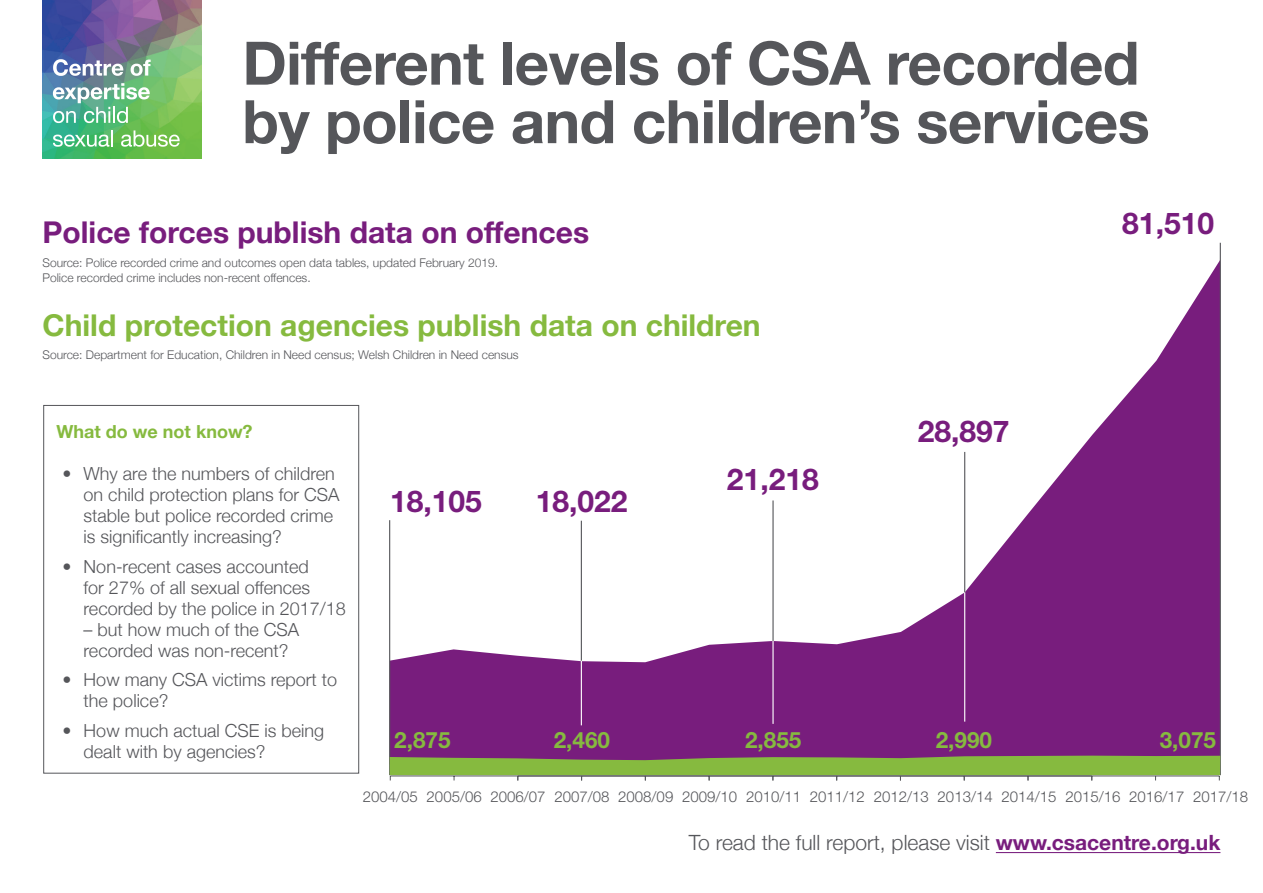
<style>
.page{position:relative;width:1263px;height:893px;background:#fff}
.page>*{position:absolute;margin:0;border:0;box-sizing:border-box;transform-origin:0 0}
.t1{font:700 60px/58.5px "Helvetica Neue";letter-spacing:-.01em;color:#55565a}
.t2{font:700 30px "Helvetica Neue";color:#781d7d}
.t3{font:700 30px "Helvetica Neue";color:#86ba3f}
.t4{font:700 22.5px "Helvetica Neue";color:#86ba3f}
.t5{font:300 21px "Helvetica Neue";color:#55565a}
.t6{font:300 18px/21px "Helvetica Neue";color:#55565a}
.t7{font:700 18px "Helvetica Neue";color:#86ba3f}
.t8{font:300 15px "Helvetica Neue";color:#55565a}
.t9{font:300 12px/15px "Helvetica Neue";color:#55565a}
.s1{font-weight:700;color:#781d7d}
</style>
<div class="page">
<img style="left:43px;top:0;width:158px;height:159px">
<svg style="left:53px;top:59px;width:70px;height:17px"></svg>
<svg style="left:131px;top:60px;width:20px;height:16px"></svg>
<svg style="left:53px;top:83px;width:97px;height:40px"></svg>
<svg style="left:53px;top:130px;width:60px;height:17px"></svg>
<svg style="left:121px;top:130px;width:59px;height:17px"></svg>
<hr style="left:996px;top:852px;width:224px;height:1px;background:#781d7d">
<div style="left:44px;top:405px;width:315px;height:368px;border:1px solid #55565a"></div>
<svg style="left:390px;top:260px;width:830px;height:496px"></svg>
<hr style="left:389px;top:520px;width:1px;height:255px;background:#55565a">
<hr style="left:581px;top:521px;width:1px;height:140px;background:#55565a">
<hr style="left:772px;top:500px;width:2px;height:141px;background:#55565a">
<hr style="left:964px;top:452px;width:1px;height:140px;background:#55565a">
<hr style="left:581px;top:661px;width:1px;height:64px;background:#fff">
<hr style="left:772px;top:641px;width:2px;height:83px;background:#fff">
<hr style="left:964px;top:592px;width:1px;height:130px;background:#fff">
<hr style="left:1220px;top:243px;width:1px;height:532px;background:#55565a">
<svg style="left:390px;top:756px;width:830px;height:24px;background:#93b460"></svg>
<h1 class="t1" style="left:242px;top:36px;width:909px">Different levels of CSA recorded by police and children’s services</h1>
<h2 class="t2" style="left:43px;top:209px;width:548px">Police forces publish data on offences</h2>
<p class="t9" style="left:43px;top:254px;width:457px">Source: Police recorded crime and outcomes open data tables, updated February 2019.<br>Police recorded crime includes non-recent offences.</p>
<h2 class="t3" style="left:43px;top:302px;width:720px">Child protection agencies publish data on children</h2>
<p class="t9" style="left:43px;top:347px;width:478px">Source: Department for Education, Children in Need census; Welsh Children in Need census</p>
<h2 class="t2" style="left:1122px;top:199px;width:93px">81,510</h2>
<p class="t7" style="left:57px;top:418px;width:198px">What do we not know?</p>
<p class="t6" style="left:84px;top:462px;width:257px;text-indent:-21px">• Why are the numbers of children on child protection plans for CSA stable but police recorded crime is significantly increasing?</p>
<p class="t6" style="left:84px;top:555px;width:264px;text-indent:-21px">• Non-recent cases accounted<br>for 27% of all sexual offences recorded by the police in 2017/18</p>
<p class="t6" style="left:84px;top:618px;width:217px">– but how much of the CSA recorded was non-recent?</p>
<p class="t6" style="left:84px;top:668px;width:255px;text-indent:-21px">• How many CSA victims report to the police?</p>
<p class="t6" style="left:84px;top:719px;width:242px;text-indent:-21px">• How much actual CSE is being dealt with by agencies?</p>
<h2 class="t2" style="left:390px;top:477px;width:93px">18,105</h2>
<h2 class="t2" style="left:536px;top:477px;width:93px">18,022</h2>
<h2 class="t2" style="left:727px;top:456px;width:93px">21,218</h2>
<h2 class="t2" style="left:918px;top:408px;width:93px">28,897</h2>
<p class="t4" style="left:394px;top:723px;width:58px">2,875</p>
<p class="t4" style="left:554px;top:723px;width:58px">2,460</p>
<p class="t4" style="left:745px;top:723px;width:58px">2,855</p>
<p class="t4" style="left:936px;top:723px;width:58px">2,990</p>
<p class="t4" style="left:1160px;top:723px;width:58px">3,075</p>
<p class="t8" style="left:363px;top:784px;width:887px">2004/05 2005/06 2006/07 2007/08 2008/09 2009/10 2010/11 2011/12 2012/13 2013/14 2014/15 2015/16 2016/17 2017/18</p>
<p class="t5" style="left:689px;top:826px;width:533px">To read the full report, please visit <span class="s1">www.csacentre.org.uk</span></p>
</div>
